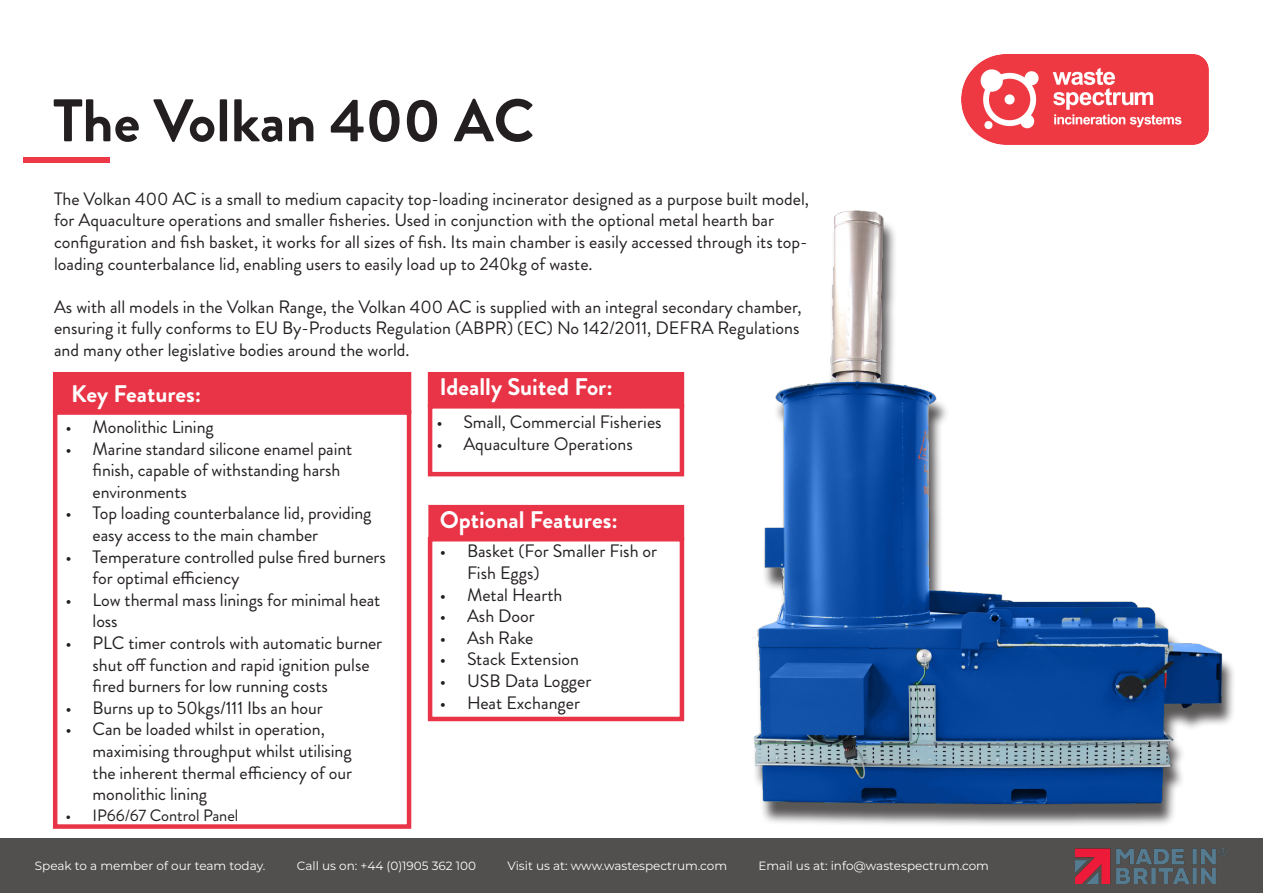
<style>
.page{position:relative;width:1263px;height:893px;background:#fff}
.page>*{position:absolute;margin:0;border:0;box-sizing:border-box;transform-origin:0 0}
.t1{font:700 60px "Brandon Grotesque";color:#231f20}
.t2{font:700 24px "Brandon Grotesque";color:#fff}
.t3{font:18px/21.6px "Brandon Grotesque";color:#231f20}
.t4{font:16.5px "Brandon Grotesque";letter-spacing:-.005em;color:#231f20}
.t5{font:12px "Montserrat";color:#fff}
</style>
<div class="page">
<img style="left:961px;top:54px;width:248px;height:91px">
<div style="left:0;top:839px;width:1263px;height:54px;background:#51504e"></div>
<img style="left:1076px;top:848px;width:151px;height:36px">
<div style="left:23px;top:157px;width:87px;height:6px;background:#ed3947"></div>
<div style="left:53px;top:372px;width:358px;height:42px;background:#e83446"></div>
<div style="left:53px;top:410px;width:358px;height:419px;border:4px solid #e83446"></div>
<div style="left:428px;top:372px;width:256px;height:35px;background:#e83446"></div>
<div style="left:428px;top:404px;width:256px;height:72px;border:4px solid #e83446"></div>
<div style="left:428px;top:505px;width:256px;height:35px;background:#e83446"></div>
<div style="left:428px;top:537px;width:256px;height:184px;border:4px solid #e83446"></div>
<img style="left:752px;top:210px;width:482px;height:609px">
<p class="t1" style="left:53px;top:79px;width:483px">The Volkan 400 AC</p>
<p class="t3" style="left:54px;top:188px;width:757px">The Volkan 400 AC is a small to medium capacity top-loading incinerator designed as a purpose built model, for Aquaculture operations and smaller fisheries. Used in conjunction with the optional metal hearth bar configuration and fish basket, it works for all sizes of fish. Its main chamber is easily accessed through its top&shy;loading counterbalance lid, enabling users to easily load up to 240kg of waste.</p>
<p class="t3" style="left:54px;top:296px;width:749px">As with all models in the Volkan Range, the Volkan 400 AC is supplied with an integral secondary chamber, ensuring it fully conforms to EU By-Products Regulation (ABPR) (EC) No 142/2011, DEFRA Regulations and many other legislative bodies around the world.</p>
<p class="t2" style="left:71px;top:377px;width:132px">Key Features:</p>
<p class="t3" style="left:66px;top:416px;width:150px">• Monolithic Lining</p>
<p class="t3" style="left:93px;top:438px;width:261px;text-indent:-27px">• Marine standard silicone enamel paint finish, capable of withstanding harsh environments</p>
<p class="t3" style="left:93px;top:503px;width:280px;text-indent:-27px">• Top loading counterbalance lid, providing easy access to the main chamber</p>
<p class="t3" style="left:93px;top:546px;width:295px;text-indent:-27px">• Temperature controlled pulse fired burners for optimal efficiency</p>
<p class="t3" style="left:93px;top:589px;width:289px;text-indent:-27px">• Low thermal mass linings for minimal heat loss</p>
<p class="t3" style="left:93px;top:632px;width:291px;text-indent:-27px">• PLC timer controls with automatic burner shut off function and rapid ignition pulse fired burners for low running costs</p>
<p class="t3" style="left:66px;top:697px;width:259px">• Burns up to 50kgs/111 Ibs an hour</p>
<p class="t3" style="left:93px;top:719px;width:261px;text-indent:-27px">• Can be loaded whilst in operation, maximising throughput whilst utilising the inherent thermal efficiency of our monolithic lining</p>
<p class="t4" style="left:66px;top:804px;width:174px">• IP66/67 Control Panel</p>
<p class="t2" style="left:439px;top:370px;width:175px">Ideally Suited For:</p>
<p class="t3" style="left:436px;top:411px;width:227px">• Small, Commercial Fisheries</p>
<p class="t3" style="left:436px;top:433px;width:198px">• Aquaculture Operations</p>
<p class="t2" style="left:440px;top:503px;width:179px">Optional Features:</p>
<p class="t3" style="left:467px;top:541px;width:192px;text-indent:-27px">• Basket (For Smaller Fish or<br>Fish Eggs)</p>
<p class="t3" style="left:440px;top:584px;width:124px">• Metal Hearth</p>
<p class="t3" style="left:440px;top:605px;width:96px">• Ash Door</p>
<p class="t3" style="left:440px;top:627px;width:95px">• Ash Rake</p>
<p class="t3" style="left:440px;top:649px;width:141px">• Stack Extension</p>
<p class="t3" style="left:440px;top:670px;width:153px">• USB Data Logger</p>
<p class="t3" style="left:440px;top:692px;width:142px">• Heat Exchanger</p>
<p class="t5" style="left:35px;top:858px;width:232px">Speak to a member of our team today.</p>
<p class="t5" style="left:297px;top:858px;width:181px">Call us on: +44 (0)1905 362 100</p>
<p class="t5" style="left:507px;top:858px;width:221px">Visit us at: www.wastespectrum.com</p>
<p class="t5" style="left:758px;top:858px;width:232px">Email us at: info@wastespectrum.com</p>
</div>
